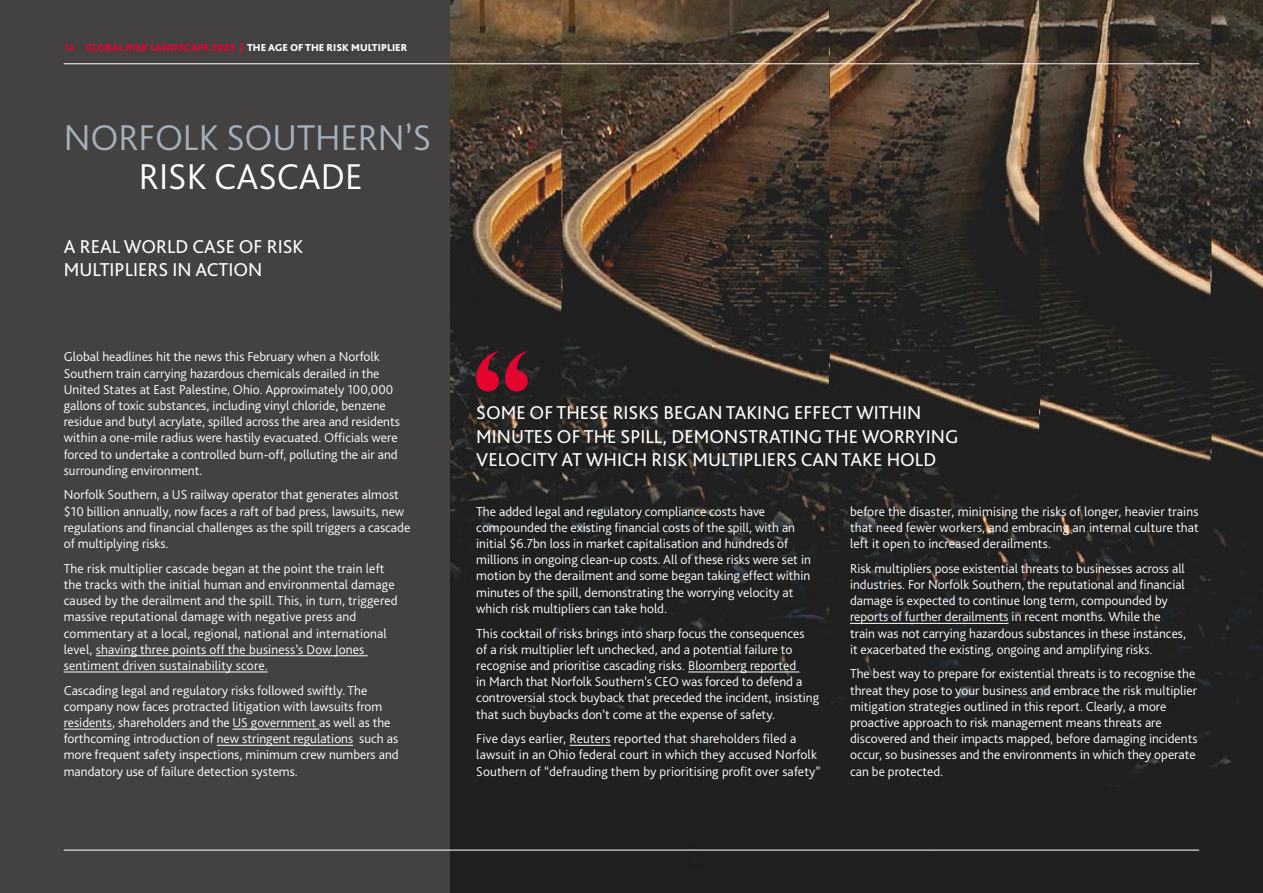
<style>
.page{position:relative;width:1263px;height:893px;background:#434241}
.page>*{position:absolute;margin:0;border:0;box-sizing:border-box;transform-origin:0 0}
.t1{font:300 37.5px "Bliss Pro";letter-spacing:-.005em;color:#a4b0bc}
.t2{font:300 37.5px "Bliss Pro";color:#fff}
.t3{font:19.5px/23.4px "Bliss Pro";color:#fff}
.t4{font:300 13.5px/16.2px "Bliss Pro";color:#fff}
.t5{font:800 10.5px "Bliss Pro";color:#fff}
.s1{font-weight:700;color:#e4032e}
.s2{color:#e4032e}
.s3{color:#434241}
</style>
<div class="page">
<img style="left:451px;top:0;width:812px;height:893px">
<hr style="left:64px;top:850px;width:1135px;height:1px;background:#fff">
<hr style="left:64px;top:63px;width:1135px;height:1px;background:#fff">
<hr style="left:96px;top:655px;width:272px;height:1px;background:#fff">
<hr style="left:64px;top:672px;width:204px;height:1px;background:#fff">
<hr style="left:64px;top:729px;width:48px;height:1px;background:#fff">
<hr style="left:232px;top:729px;width:87px;height:1px;background:#fff">
<hr style="left:217px;top:745px;width:136px;height:1px;background:#fff">
<hr style="left:688px;top:672px;width:111px;height:1px;background:#fff">
<hr style="left:569px;top:745px;width:42px;height:1px;background:#fff">
<hr style="left:850px;top:623px;width:158px;height:1px;background:#fff">
<svg style="left:476px;top:351px;width:52px;height:41px;background:#811227"></svg>
<p class="t5" style="left:64px;top:40px;width:345px"><span class="s1">14</span> <span class="s2">GLOBAL RISK LANDSCAPE 2023 |</span> THE AGE OF THE RISK MULTIPLIER</p>
<h1 class="t1" style="left:64px;top:114px;width:369px">NORFOLK SOUTHERN’S</h1>
<h1 class="t2" style="left:139px;top:153px;width:225px">RISK CASCADE</h1>
<h2 class="t3" style="left:64px;top:234px;width:241px">A REAL WORLD CASE OF RISK<br>MULTIPLIERS IN ACTION</h2>
<p class="t4" style="left:64px;top:348px;width:338px">Global headlines hit the news this February when a Norfolk Southern train carrying hazardous chemicals derailed in the United States at East Palestine, Ohio. Approximately 100,000 gallons of toxic substances, including vinyl chloride, benzene residue and butyl acrylate, spilled across the area and residents within a one-mile radius were hastily evacuated. Officials were forced to undertake a controlled burn-off, polluting the air and surrounding environment.</p>
<p class="t4" style="left:64px;top:486px;width:348px">Norfolk Southern, a US railway operator that generates almost $10 billion annually, now faces a raft of bad press, lawsuits, new regulations and financial challenges as the spill triggers a cascade of multiplying risks.</p>
<p class="t4" style="left:64px;top:560px;width:335px">The risk multiplier cascade began at the point the train left the tracks with the initial human and environmental damage caused by the derailment and the spill. This, in turn, triggered massive reputational damage with negative press and commentary at a local, regional, national and international level, shaving three points off the business’s Dow Jones sentiment driven sustainability score.</p>
<p class="t4" style="left:64px;top:682px;width:336px">Cascading legal and regulatory risks followed swiftly. The company now faces protracted litigation with lawsuits from residents, shareholders and the US government as well as the forthcoming introduction of new stringent regulations<span class="s3">,</span> such as more frequent safety inspections, minimum crew numbers and mandatory use of failure detection systems.</p>
<h2 class="t3" style="left:476px;top:400px;width:484px">SOME OF THESE RISKS BEGAN TAKING EFFECT WITHIN<br>MINUTES OF THE SPILL, DEMONSTRATING THE WORRYING<br>VELOCITY AT WHICH RISK MULTIPLIERS CAN TAKE HOLD</h2>
<p class="t4" style="left:476px;top:503px;width:336px">The added legal and regulatory compliance costs have compounded the existing financial costs of the spill, with an initial $6.7bn loss in market capitalisation and hundreds of millions in ongoing clean-up costs. All of these risks were set in motion by the derailment and some began taking effect within minutes of the spill, demonstrating the worrying velocity at which risk multipliers can take hold.</p>
<p class="t4" style="left:476px;top:625px;width:344px">This cocktail of risks brings into sharp focus the consequences<br>of a risk multiplier left unchecked, and a potential failure to recognise and prioritise cascading risks. Bloomberg reported<br>in March that Norfolk Southern’s CEO was forced to defend a controversial stock buyback that preceded the incident, insisting that such buybacks don’t come at the expense of safety.</p>
<p class="t4" style="left:476px;top:730px;width:346px">Five days earlier, Reuters reported that shareholders filed a lawsuit in an Ohio federal court in which they accused Norfolk<br>Southern of “defrauding them by prioritising profit over safety”</p>
<p class="t4" style="left:850px;top:503px;width:350px;text-align:justify">before the disaster, minimising the risks of longer, heavier trains that need fewer workers, and embracing an internal culture that left it open to increased derailments.</p>
<p class="t4" style="left:850px;top:560px;width:337px">Risk multipliers pose existential threats to businesses across all industries. For Norfolk Southern, the reputational and financial damage is expected to continue long term, compounded by reports of further derailments in recent months. While the train was not carrying hazardous substances in these instances, it exacerbated the existing, ongoing and amplifying risks.</p>
<p class="t4" style="left:850px;top:665px;width:349px">The best way to prepare for existential threats is to recognise the threat they pose to your business and embrace the risk multiplier mitigation strategies outlined in this report. Clearly, a more proactive approach to risk management means threats are discovered and their impacts mapped, before damaging incidents occur, so businesses and the environments in which they operate can be protected.</p>
</div>
